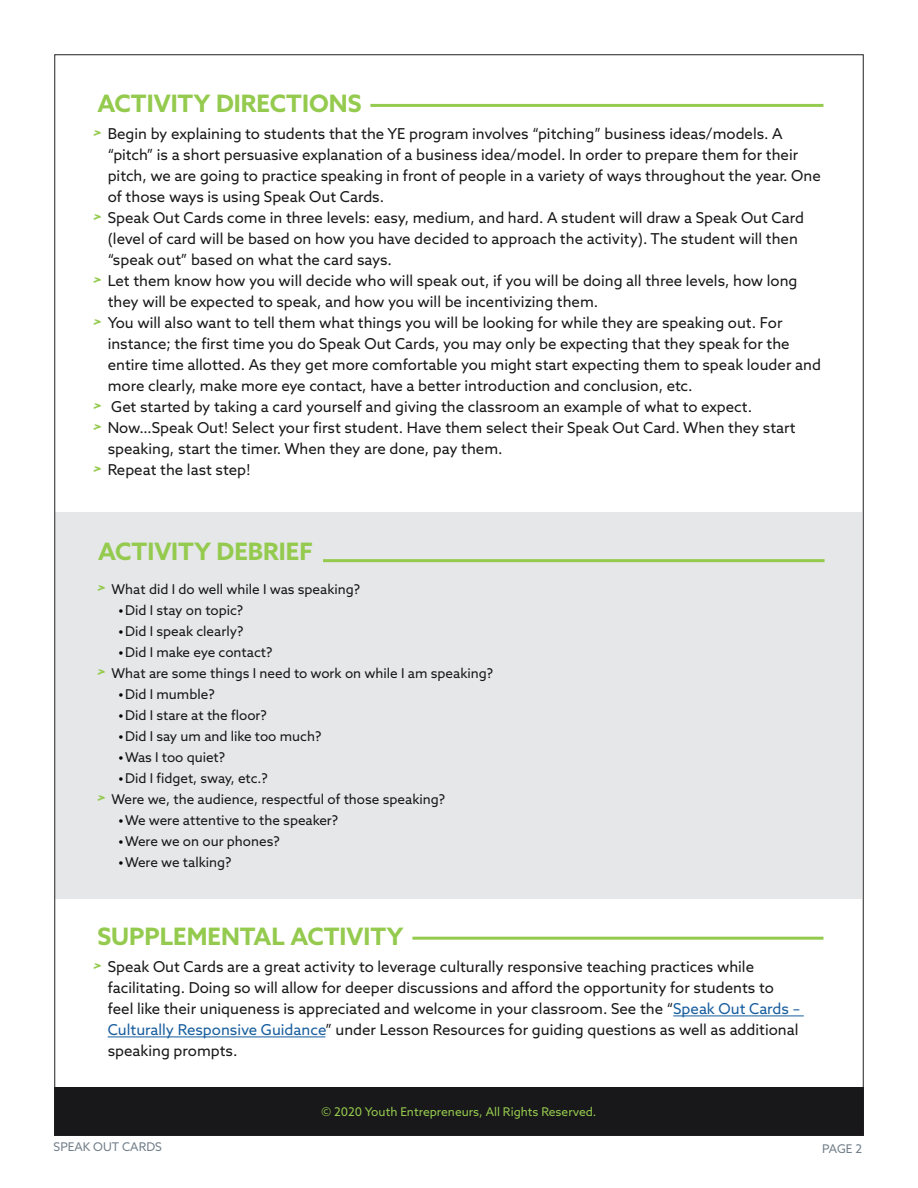
<style>
.page{position:relative;width:918px;height:1188px;background:#fff}
.page>*{position:absolute;margin:0;border:0;box-sizing:border-box;transform-origin:0 0}
.Subtitle{font:700 24px "Azo Sans";color:#94ca4e}
.Subhead{font:700 24px "Azo Sans";color:#94ca4e}
.t1{font:15px/21px "Azo Sans";color:#181719}
.t2{font:13.5px "Azo Sans";color:#181719}
.Copyright_Informatio{font:12px "Azo Sans";color:#94ca4e}
.Copyright_Informatio-2{font:12px "Azo Sans";color:#727f8a}
.s1{font-weight:700;color:#000}
.s2{color:#175d9e}
</style>
<div class="page">
<hr style="left:673px;top:1016px;width:131px;height:1px;background:#175d9e">
<hr style="left:108px;top:1037px;width:217px;height:1px;background:#175d9e">
<div style="left:55px;top:512px;width:807px;height:387px;background:#e6e7e9"></div>
<hr style="left:323px;top:559px;width:502px;height:3px;background:#94ca4e">
<div style="left:54px;top:1088px;width:810px;height:48px;background:#181719"></div>
<hr style="left:370px;top:104px;width:454px;height:3px;background:#94ca4e">
<hr style="left:412px;top:937px;width:412px;height:3px;background:#94ca4e">
<p class="Subtitle" style="left:98px;top:87px;width:266px">ACTIVITY DIRECTIONS</p>
<p class="t1" style="left:108px;top:123px;width:715px;text-indent:-14px"><sup>&gt;</sup> Begin by explaining to students that the YE program involves “pitching” business ideas/models. A “pitch” is a short persuasive explanation of a business idea/model. In order to prepare them for their pitch, we are going to practice speaking in front of people in a variety of ways throughout the year. One of those ways is using Speak Out Cards.</p>
<p class="t1" style="left:108px;top:207px;width:698px;text-indent:-14px"><sup>&gt;</sup> Speak Out Cards come in three levels: easy, medium, and hard. A student will draw a Speak Out Card (level of card will be based on how you have decided to approach the activity). The student will then “speak out” based on what the card says.</p>
<p class="t1" style="left:108px;top:270px;width:691px;text-indent:-14px"><sup>&gt;</sup> Let them know how you will decide who will speak out, if you will be doing all three levels, how long they will be expected to speak, and how you will be incentivizing them.</p>
<p class="t1" style="left:108px;top:312px;width:715px;text-indent:-14px"><sup>&gt;</sup> You will also want to tell them what things you will be looking for while they are speaking out. For instance; the first time you do Speak Out Cards, you may only be expecting that they speak for the entire time allotted. As they get more comfortable you might start expecting them to speak louder and more clearly, make more eye contact, have a better introduction and conclusion, etc.</p>
<p class="t1" style="left:94px;top:396px;width:659px"><sup>&gt;</sup> Get started by taking a card yourself and giving the classroom an example of what to expect.</p>
<p class="t1" style="left:108px;top:417px;width:689px;text-indent:-14px"><sup>&gt;</sup> Now…Speak Out! Select your first student. Have them select their Speak Out Card. When they start speaking, start the timer. When they are done, pay them.</p>
<p class="t1" style="left:94px;top:459px;width:158px"><sup>&gt;</sup> Repeat the last step!</p>
<p class="Subhead" style="left:98px;top:535px;width:216px">ACTIVITY DEBRIEF</p>
<p class="t2" style="left:98px;top:581px;width:264px"><sup>&gt;</sup> What did I do well while I was speaking?</p>
<p class="t2" style="left:118px;top:602px;width:126px"><span class="s1">•</span>Did I stay on topic?</p>
<p class="t2" style="left:118px;top:623px;width:127px"><span class="s1">•</span>Did I speak clearly?</p>
<p class="t2" style="left:118px;top:644px;width:156px"><span class="s1">•</span>Did I make eye contact?</p>
<p class="t2" style="left:98px;top:665px;width:397px"><sup>&gt;</sup> What are some things I need to work on while I am speaking?</p>
<p class="t2" style="left:118px;top:686px;width:98px"><span class="s1">•</span>Did I mumble?</p>
<p class="t2" style="left:118px;top:707px;width:150px"><span class="s1">•</span>Did I stare at the floor?</p>
<p class="t2" style="left:118px;top:728px;width:205px"><span class="s1">•</span>Did I say um and like too much?</p>
<p class="t2" style="left:118px;top:749px;width:108px"><span class="s1">•</span>Was I too quiet?</p>
<p class="t2" style="left:118px;top:770px;width:151px"><span class="s1">•</span>Did I fidget, sway, etc.?</p>
<p class="t2" style="left:98px;top:791px;width:349px"><sup>&gt;</sup> Were we, the audience, respectful of those speaking?</p>
<p class="t2" style="left:118px;top:812px;width:221px"><span class="s1">•</span>We were attentive to the speaker?</p>
<p class="t2" style="left:118px;top:833px;width:163px"><span class="s1">•</span>Were we on our phones?</p>
<p class="t2" style="left:118px;top:854px;width:115px"><span class="s1">•</span>Were we talking?</p>
<p class="Subtitle" style="left:98px;top:920px;width:307px">SUPPLEMENTAL ACTIVITY</p>
<p class="t1" style="left:108px;top:956px;width:694px;text-indent:-14px"><sup>&gt;</sup> Speak Out Cards are a great activity to leverage culturally responsive teaching practices while facilitating. Doing so will allow for deeper discussions and afford the opportunity for students to feel like their uniqueness is appreciated and welcome in your classroom. See the “<span class="s2">Speak Out Cards – Culturally Responsive Guidance</span>” under Lesson Resources for guiding questions as well as additional speaking prompts.</p>
<p class="Copyright_Informatio" style="left:321px;top:1104px;width:277px">© 2020 Youth Entrepreneurs, All Rights Reserved.</p>
<p class="Copyright_Informatio-2" style="left:54px;top:1139px;width:110px">SPEAK OUT CARDS</p>
<p class="Copyright_Informatio-2" style="left:822px;top:1141px;width:42px">PAGE 2</p>
</div>
